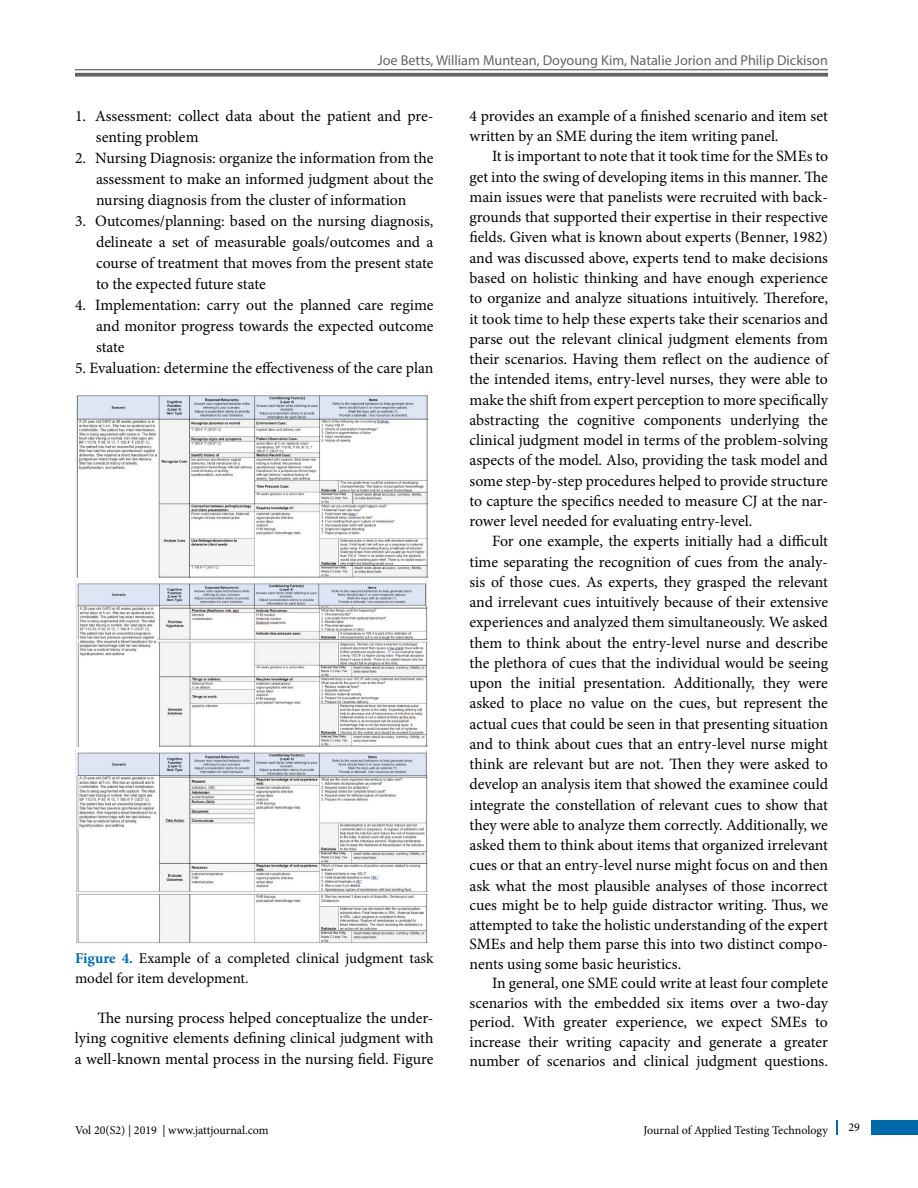
<style>
.page{position:relative;width:918px;height:1188px;background:#fff}
.page>*{position:absolute;margin:0;border:0;box-sizing:border-box;transform-origin:0 0}
.t1{font:15.75px/20.2px "Minion Pro";letter-spacing:-.005em;color:#000;text-align:justify}
.t2{font:15px/19.5px "Minion Pro";letter-spacing:-.005em;color:#000}
.t3{font:14.25px "Myriad Pro";color:#636466}
.t4{font:12px "Minion Pro";color:#000}
.s1{font-weight:700;color:#0069aa}
</style>
<div class="page">
<div style="left:872px;top:1120px;width:46px;height:15px;background:#0069aa"></div>
<svg style="left:836px;top:1120px;width:1px;height:15px"></svg>
<hr style="left:75px;top:69px;width:753px;height:1px;background:#636466">
<svg style="left:75px;top:73px;width:753px;height:4px;fill:#636466"></svg>
<img style="left:75px;top:395px;width:353px;height:183px">
<img style="left:75px;top:581px;width:353px;height:166px">
<img style="left:75px;top:750px;width:353px;height:194px">
<p class="t3" style="left:377px;top:51px;width:452px">Joe Betts, William Muntean, Doyoung Kim, Natalie Jorion and Philip Dickison</p>
<p class="t1" style="left:96px;top:105px;width:339px;line-height:21px;text-indent:-21px">1. Assessment: collect data about the patient and pre&shy;senting problem</p>
<p class="t1" style="left:96px;top:147px;width:339px;line-height:21px;text-indent:-21px">2. Nursing Diagnosis: organize the information from the assessment to make an informed judgment about the nursing diagnosis from the cluster of information</p>
<p class="t1" style="left:96px;top:210px;width:339px;line-height:21px;text-indent:-21px">3. Outcomes/planning: based on the nursing diagnosis, delineate a set of measurable goals/outcomes and a course of treatment that moves from the present state to the expected future state</p>
<p class="t1" style="left:96px;top:294px;width:339px;line-height:21px;text-indent:-21px">4. Implementation: carry out the planned care regime and monitor progress towards the expected outcome state</p>
<p class="t1" style="left:75px;top:358px;width:360px">5. Evaluation: determine the effectiveness of the care plan</p>
<p class="t2" style="left:75px;top:949px;width:360px"><span class="s1">Figure 4.</span> Example of a completed clinical judgment task model for item development.</p>
<p class="t1" style="left:75px;top:1008px;width:360px;text-indent:23px">The nursing process helped conceptualize the under&shy;lying cognitive elements defining clinical judgment with a well-known mental process in the nursing field. Figure</p>
<p class="t1" style="left:469px;top:106px;width:360px">4 provides an example of a finished scenario and item set written by an SME during the item writing panel.</p>
<p class="t1" style="left:469px;top:146px;width:360px;text-indent:23px">It is important to note that it took time for the SMEs to get into the swing of developing items in this manner. The main issues were that panelists were recruited with back&shy;grounds that supported their expertise in their respective fields. Given what is known about experts (Benner, 1982) and was discussed above, experts tend to make decisions based on holistic thinking and have enough experience to organize and analyze situations intuitively. Therefore, it took time to help these experts take their scenarios and parse out the relevant clinical judgment elements from their scenarios. Having them reflect on the audience of the intended items, entry-level nurses, they were able to make the shift from expert perception to more specifically abstracting the cognitive components underlying the clinical judgment model in terms of the problem-solving aspects of the model. Also, providing the task model and some step-by-step procedures helped to provide structure to capture the specifics needed to measure CJ at the nar&shy;rower level needed for evaluating entry-level.</p>
<p class="t1" style="left:469px;top:531px;width:360px;text-indent:23px">For one example, the experts initially had a difficult time separating the recognition of cues from the analy&shy;sis of those cues. As experts, they grasped the relevant and irrelevant cues intuitively because of their extensive experiences and analyzed them simultaneously. We asked them to think about the entry-level nurse and describe the plethora of cues that the individual would be seeing upon the initial presentation. Additionally, they were asked to place no value on the cues, but represent the actual cues that could be seen in that presenting situation and to think about cues that an entry-level nurse might think are relevant but are not. Then they were asked to develop an analysis item that showed the examinee could integrate the constellation of relevant cues to show that they were able to analyze them correctly. Additionally, we asked them to think about items that organized irrelevant cues or that an entry-level nurse might focus on and then ask what the most plausible analyses of those incorrect cues might be to help guide distractor writing. Thus, we attempted to take the holistic understanding of the expert SMEs and help them parse this into two distinct compo&shy;nents using some basic heuristics.</p>
<p class="t1" style="left:469px;top:973px;width:360px;line-height:19.5px;text-indent:23px">In general, one SME could write at least four complete scenarios with the embedded six items over a two-day period. With greater experience, we expect SMEs to increase their writing capacity and generate a greater number of scenarios and clinical judgment questions.</p>
<p class="t4" style="left:75px;top:1123px;width:195px">Vol 20(S2) | 2019 | www.jattjournal.com</p>
<p class="t4" style="left:849px;top:1119px;width:13px">29</p>
<p class="t4" style="left:644px;top:1123px;width:186px">Journal of Applied Testing Technology</p>
</div>
